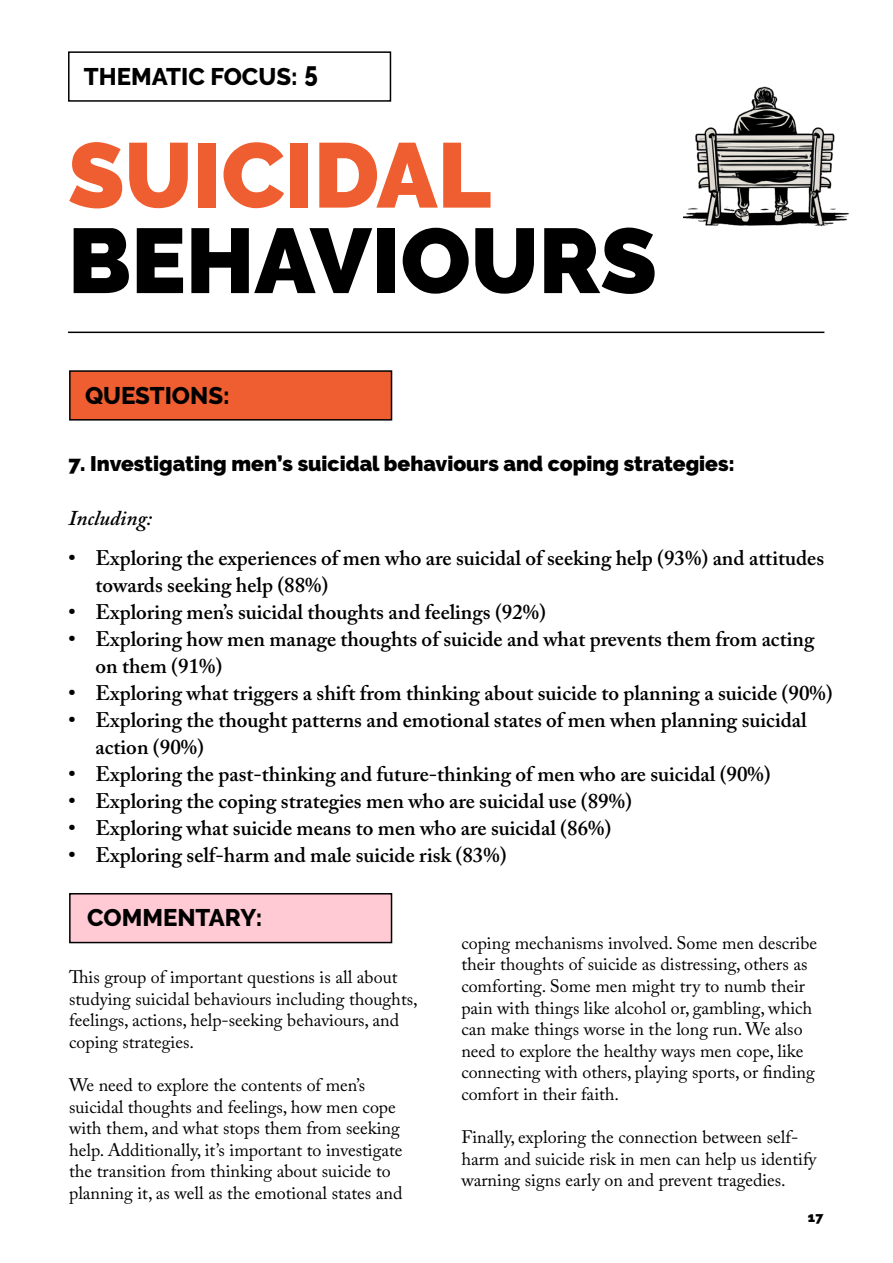
<style>
.page{position:relative;width:893px;height:1263px;background:#fff}
.page>*{position:absolute;margin:0;border:0;box-sizing:border-box;transform-origin:0 0}
.t1{font:900 91.5px "Raleway";color:#000}
.t2{font:900 91.5px "Raleway";color:#ef5e30}
.t3{font:800 24px "Raleway";color:#000}
.t4{font:600 21px/27px "Adobe Caslon Pro";color:#000}
.t5{font:900 21px "Raleway";color:#000}
.t6{font:italic 600 21px "Adobe Caslon Pro";color:#000}
.t7{font:18px/21.6px "Adobe Caslon Pro";color:#000}
.t8{font:900 13.5px "Raleway";color:#000}
.s1{font-size:27.6px}
</style>
<div class="page">
<hr style="left:0;top:0;width:1px;height:1263px;background:#332f2c">
<hr style="left:68px;top:332px;width:756px;height:1px;background:#000">
<div style="left:69px;top:893px;width:323px;height:50px;background:#ffcad4;border:2px solid #000"></div>
<div style="left:69px;top:370px;width:323px;height:51px;background:#ef5e30;border:2px solid #000"></div>
<div style="left:68px;top:51px;width:323px;height:51px;background:#fff;border:2px solid #000"></div>
<img style="left:684px;top:86px;width:165px;height:141px">
<h2 class="t3" style="left:84px;top:63px;width:235px">THEMATIC FOCUS: <span class="s1">5</span></h2>
<h1 class="t2" style="left:68px;top:122px;width:425px">SUICIDAL</h1>
<h1 class="t1" style="left:68px;top:208px;width:590px">BEHAVIOURS</h1>
<h2 class="t3" style="left:85px;top:382px;width:146px">QUESTIONS:</h2>
<p class="t5" style="left:69px;top:452px;width:668px">7. Investigating men’s suicidal behaviours and coping strategies:</p>
<p class="t6" style="left:69px;top:506px;width:85px">Including:</p>
<p class="t4" style="left:96px;top:544px;width:730px;text-indent:-27px">• Exploring the experiences of men who are suicidal of seeking help (93%) and attitudes towards seeking help (88%)</p>
<p class="t4" style="left:69px;top:598px;width:479px">• Exploring men’s suicidal thoughts and feelings (92%)</p>
<p class="t4" style="left:96px;top:625px;width:720px;text-indent:-27px">• Exploring how men manage thoughts of suicide and what prevents them from acting on them (91%)</p>
<p class="t4" style="left:69px;top:679px;width:766px">• Exploring what triggers a shift from thinking about suicide to planning a suicide (90%)</p>
<p class="t4" style="left:96px;top:706px;width:712px;text-indent:-27px">• Exploring the thought patterns and emotional states of men when planning suicidal action (90%)</p>
<p class="t4" style="left:69px;top:760px;width:704px">• Exploring the past-thinking and future-thinking of men who are suicidal (90%)</p>
<p class="t4" style="left:69px;top:787px;width:565px">• Exploring the coping strategies men who are suicidal use (89%)</p>
<p class="t4" style="left:69px;top:814px;width:544px">• Exploring what suicide means to men who are suicidal (86%)</p>
<p class="t4" style="left:69px;top:841px;width:440px">• Exploring self-harm and male suicide risk (83%)</p>
<h2 class="t3" style="left:87px;top:903px;width:177px">COMMENTARY:</h2>
<p class="t7" style="left:69px;top:966px;width:350px">This group of important questions is all about studying suicidal behaviours including thoughts, feelings, actions, help-seeking behaviours, and coping strategies.</p>
<p class="t7" style="left:69px;top:1074px;width:335px">We need to explore the contents of men’s suicidal thoughts and feelings, how men cope with them, and what stops them from seeking help. Additionally, it’s important to investigate the transition from thinking about suicide to planning it, as well as the emotional states and</p>
<p class="t7" style="left:461px;top:932px;width:357px">coping mechanisms involved. Some men describe their thoughts of suicide as distressing, others as comforting. Some men might try to numb their pain with things like alcohol or, gambling, which can make things worse in the long run. We also need to explore the healthy ways men cope, like connecting with others, playing sports, or finding comfort in their faith.</p>
<p class="t7" style="left:461px;top:1126px;width:357px">Finally, exploring the connection between self&shy;harm and suicide risk in men can help us identify warning signs early on and prevent tragedies.</p>
<p class="t8" style="left:808px;top:1209px;width:17px">17</p>
</div>
